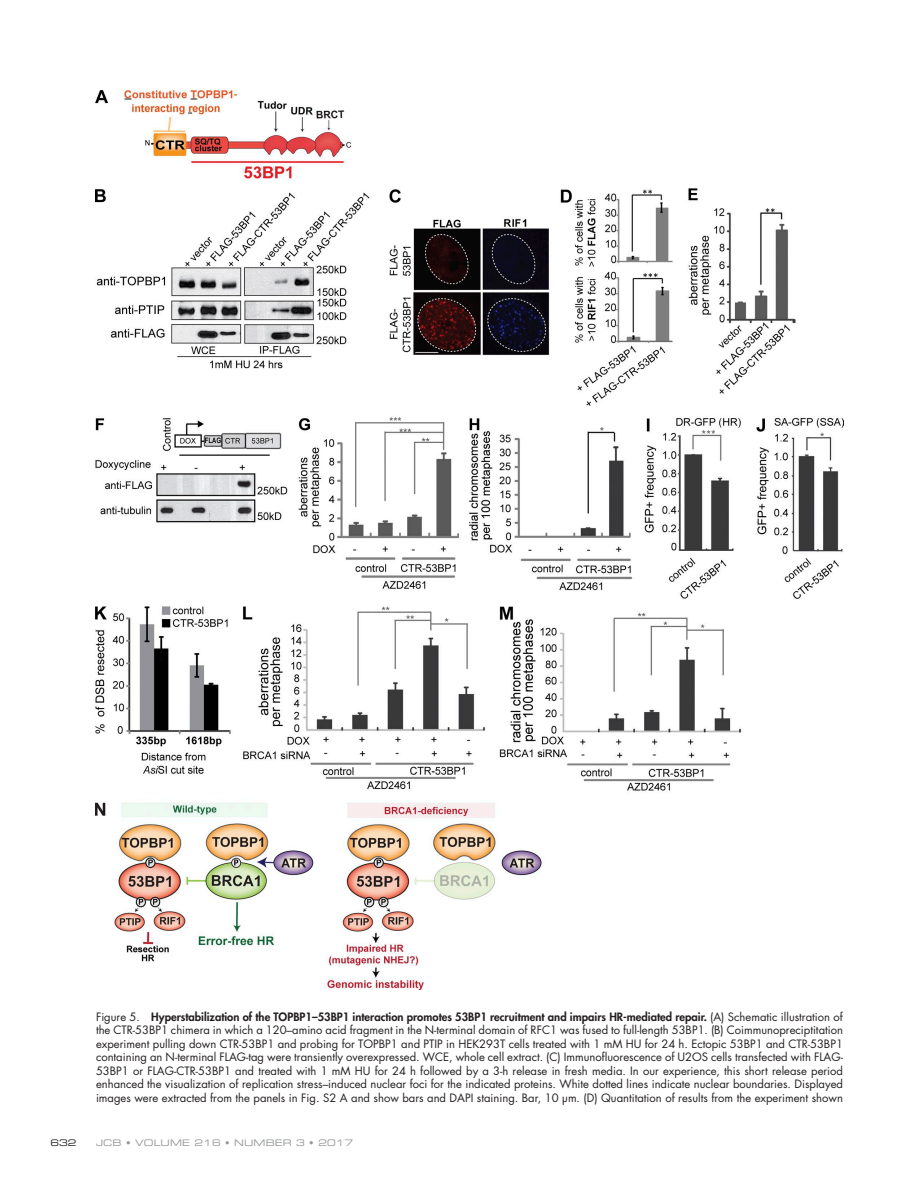
<style>
.page{position:relative;width:918px;height:1188px;background:#fff}
.page>*{position:absolute;margin:0;border:0;box-sizing:border-box;transform-origin:0 0}
.t1{font:11.25px/13.5px "Futura Std";color:#231f20;text-align:justify}
.t2{font:9px "Eurostile LT Std Ex 2";letter-spacing:.01em;color:#949698}
.t3{font:9px "Eurostile LT Std Ex 2";color:#231f20}
.s1{font-weight:800}
</style>
<div class="page">
<img style="left:96px;top:90px;width:747px;height:899px">
<p class="t1" style="left:96px;top:1010px;width:749px">Figure 5. <span class="s1">Hyperstabilization of the TOPBP1–53BP1 interaction promotes 53BP1 recruitment and impairs HR-mediated repair.</span> (A) Schematic illustration of the CTR-53BP1 chimera in which a 120–amino acid fragment in the N-terminal domain of RFC1 was fused to full-length 53BP1. (B) Coimmunopreciptitation experiment pulling down CTR-53BP1 and probing for TOPBP1 and PTIP in HEK293T cells treated with 1 mM HU for 24 h. Ectopic 53BP1 and CTR-53BP1 containing an N-terminal FLAG-tag were transiently overexpressed. WCE, whole cell extract. (C) Immunofluorescence of U2OS cells transfected with FLAG-53BP1 or FLAG-CTR-53BP1 and treated with 1 mM HU for 24 h followed by a 3-h release in fresh media. In our experience, this short release period enhanced the visualization of replication stress–induced nuclear foci for the indicated proteins. White dotted lines indicate nuclear boundaries. Displayed images were extracted from the panels in Fig. S2 A and show bars and DAPI staining. Bar, 10 µm. (D) Quantitation of results from the experiment shown</p>
<p class="t3" style="left:50px;top:1136px;width:28px">632</p>
<p class="t2" style="left:96px;top:1136px;width:259px">JCB • VOLUME 216 • NUMBER 3 • 2017</p>
</div>
